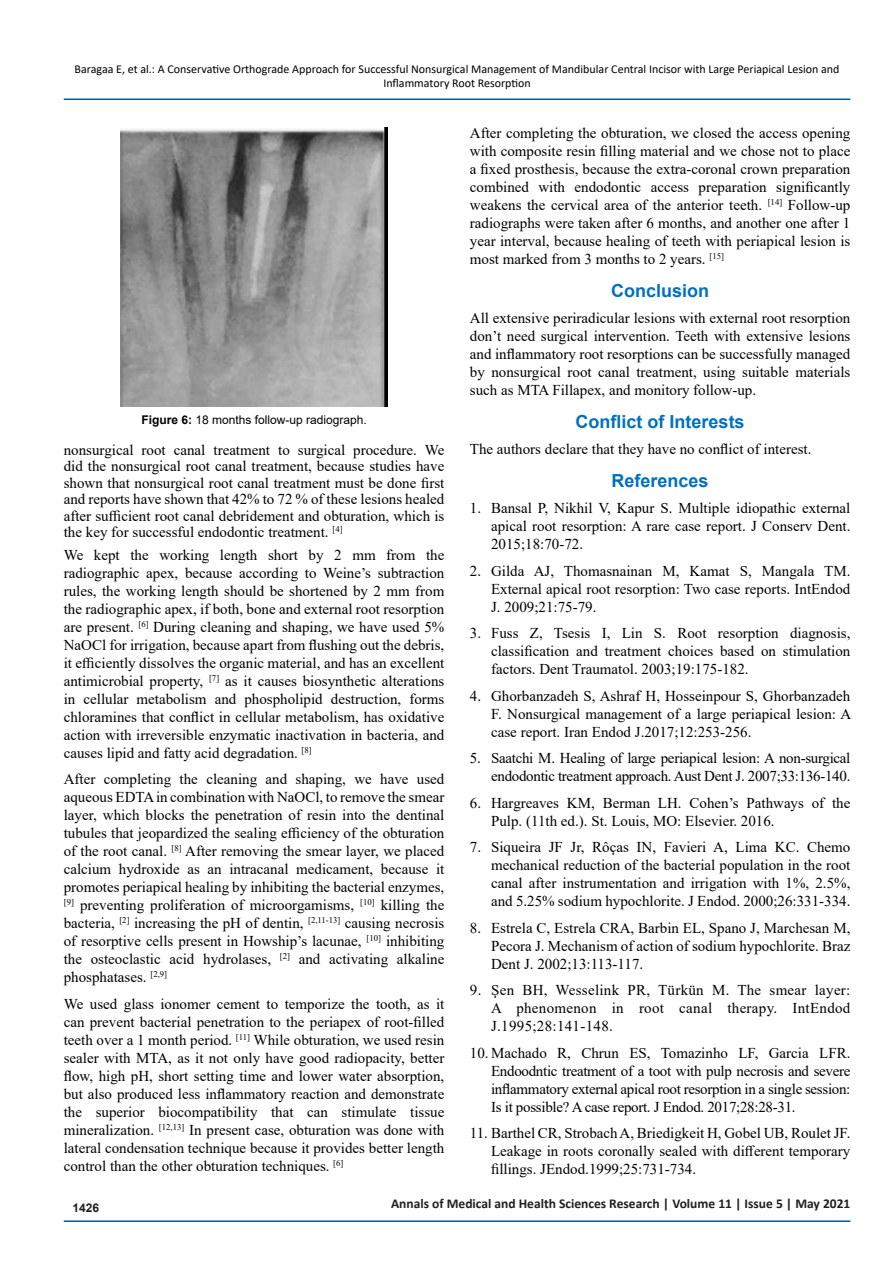
<style>
.page{position:relative;width:893px;height:1263px;background:#fff}
.page>*{position:absolute;margin:0;border:0;box-sizing:border-box;transform-origin:0 0}
.t1{font:700 18px "Arial";color:#0070c0}
.t2{font:15px/18px "Times New Roman";color:#000;text-align:justify}
.t3{font:15px/18px "Times New Roman";letter-spacing:-.02em;color:#000;text-align:right}
.t4{font:700 13.5px "Calibri";color:#231f20}
.t5{font:12px/14.4px "Calibri";color:#000;text-align:center}
.t6{font:12px "Arial";color:#000}
.t7{font:700 12px "Arial";color:#231f20}
.s1{font-weight:700}
</style>
<div class="page">
<hr style="left:64px;top:1220px;width:786px;height:2px;background:#005a96">
<hr style="left:64px;top:99px;width:786px;height:1px;background:#005a96">
<img style="left:121px;top:128px;width:266px;height:279px">
<p class="t5" style="left:75px;top:61px;width:766px">Baragaa E, et al.: A Conservative Orthograde Approach for Successful Nonsurgical Management of Mandibular Central Incisor with Large Periapical Lesion and<br>Inflammatory Root Resorption</p>
<p class="t6" style="left:141px;top:411px;width:227px"><span class="s1">Figure 6:</span> 18 months follow-up radiograph.</p>
<p class="t2" style="left:64px;top:441px;width:382px;line-height:16.5px">nonsurgical root canal treatment to surgical procedure. We did the nonsurgical root canal treatment, because studies have shown that nonsurgical root canal treatment must be done first and reports have shown that 42% to 72 % of these lesions healed after sufficient root canal debridement and obturation, which is the key for successful endodontic treatment. <sup>[4]</sup></p>
<p class="t2" style="left:64px;top:545px;width:382px">We kept the working length short by 2 mm from the radiographic apex, because according to Weine’s subtraction rules, the working length should be shortened by 2 mm from the radiographic apex, if both, bone and external root resorption are present. <sup>[6]</sup> During cleaning and shaping, we have used 5% NaOCl for irrigation, because apart from flushing out the debris, it efficiently dissolves the organic material, and has an excellent antimicrobial property, <sup>[7]</sup> as it causes biosynthetic alterations in cellular metabolism and phospholipid destruction, forms chloramines that conflict in cellular metabolism, has oxidative action with irreversible enzymatic inactivation in bacteria, and causes lipid and fatty acid degradation. <sup>[8]</sup></p>
<p class="t2" style="left:64px;top:770px;width:382px">After completing the cleaning and shaping, we have used aqueous EDTA in combination with NaOCl, to remove the smear layer, which blocks the penetration of resin into the dentinal tubules that jeopardized the sealing efficiency of the obturation of the root canal. <sup>[8]</sup> After removing the smear layer, we placed calcium hydroxide as an intracanal medicament, because it promotes periapical healing by inhibiting the bacterial enzymes, <sup>[9]</sup> preventing proliferation of microorgamisms, <sup>[10]</sup> killing the bacteria, <sup>[2]</sup> increasing the pH of dentin, <sup>[2,11-13]</sup> causing necrosis of resorptive cells present in Howship’s lacunae, <sup>[10]</sup> inhibiting the osteoclastic acid hydrolases, <sup>[2]</sup> and activating alkaline phosphatases. <sup>[2,9]</sup></p>
<p class="t2" style="left:64px;top:994px;width:382px">We used glass ionomer cement to temporize the tooth, as it can prevent bacterial penetration to the periapex of root-filled teeth over a 1 month period. <sup>[11]</sup> While obturation, we used resin sealer with MTA, as it not only have good radiopacity, better flow, high pH, short setting time and lower water absorption, but also produced less inflammatory reaction and demonstrate the superior biocompatibility that can stimulate tissue mineralization. <sup>[12,13]</sup> In present case, obturation was done with lateral condensation technique because it provides better length control than the other obturation techniques. <sup>[6]</sup></p>
<p class="t2" style="left:470px;top:123px;width:382px">After completing the obturation, we closed the access opening with composite resin filling material and we chose not to place a fixed prosthesis, because the extra-coronal crown preparation combined with endodontic access preparation significantly weakens the cervical area of the anterior teeth. <sup>[14]</sup> Follow-up radiographs were taken after 6 months, and another one after 1 year interval, because healing of teeth with periapical lesion is most marked from 3 months to 2 years. <sup>[15]</sup></p>
<p class="t1" style="left:611px;top:277px;width:100px">Conclusion</p>
<p class="t2" style="left:470px;top:308px;width:382px">All extensive periradicular lesions with external root resorption don’t need surgical intervention. Teeth with extensive lesions and inflammatory root resorptions can be successfully managed by nonsurgical root canal treatment, using suitable materials such as MTA Fillapex, and monitory follow-up.</p>
<p class="t1" style="left:576px;top:408px;width:171px">Conflict of Interests</p>
<p class="t2" style="left:470px;top:439px;width:343px">The authors declare that they have no conflict of interest.</p>
<p class="t1" style="left:612px;top:467px;width:99px">References</p>
<p class="t2" style="left:491px;top:499px;width:361px;text-indent:-21px">1. Bansal P, Nikhil V, Kapur S. Multiple idiopathic external apical root resorption: A rare case report. J Conserv Dent.<br>2015;18:70-72.</p>
<p class="t2" style="left:491px;top:561px;width:361px;text-indent:-21px">2. Gilda AJ, Thomasnainan M, Kamat S, Mangala TM.<br>External apical root resorption: Two case reports. IntEndod J. 2009;21:75-79.</p>
<p class="t2" style="left:491px;top:624px;width:361px;text-indent:-21px">3. Fuss Z, Tsesis I, Lin S. Root resorption diagnosis, classification and treatment choices based on stimulation factors. Dent Traumatol. 2003;19:175-182.</p>
<p class="t2" style="left:491px;top:686px;width:362px;text-indent:-21px">4. Ghorbanzadeh S, Ashraf H, Hosseinpour S, Ghorbanzadeh F. Nonsurgical management of a large periapical lesion: A case report. Iran Endod J.2017;12:253-256.</p>
<p class="t3" style="left:470px;top:749px;width:382px">5. Saatchi M. Healing of large periapical lesion: A non‐surgical endodontic treatment approach. Aust Dent J. 2007;33:136-140.</p>
<p class="t2" style="left:491px;top:793px;width:361px;text-indent:-21px">6. Hargreaves KM, Berman LH. Cohen’s Pathways of the<br>Pulp. (11th ed.). St. Louis, MO: Elsevier. 2016.</p>
<p class="t2" style="left:491px;top:838px;width:361px;text-indent:-21px">7. Siqueira JF Jr, Rôças IN, Favieri A, Lima KC. Chemo mechanical reduction of the bacterial population in the root canal after instrumentation and irrigation with 1%, 2.5%, and 5.25% sodium hypochlorite. J Endod. 2000;26:331-334.</p>
<p class="t2" style="left:491px;top:918px;width:361px;text-indent:-21px">8. Estrela C, Estrela CRA, Barbin EL, Spano J, Marchesan M, Pecora J. Mechanism of action of sodium hypochlorite. Braz Dent J. 2002;13:113-117.</p>
<p class="t2" style="left:491px;top:981px;width:361px;text-indent:-21px">9. Şen BH, Wesselink PR, Türkün M. The smear layer:<br>A phenomenon in root canal therapy. IntEndod J.1995;28:141-148.</p>
<p class="t2" style="left:491px;top:1043px;width:361px;text-indent:-21px">10. Machado R, Chrun ES, Tomazinho LF, Garcia LFR.<br>Endoodntic treatment of a toot with pulp necrosis and severe inflammatory external apical root resorption in a single session:<br>Is it possible? A case report. J Endod. 2017;28:28-31.</p>
<p class="t2" style="left:491px;top:1124px;width:361px;text-indent:-21px">11. Barthel CR, Strobach A, Briedigkeit H, Gobel UB, Roulet JF.<br>Leakage in roots coronally sealed with different temporary fillings. JEndod.1999;25:731-734.</p>
<p class="t7" style="left:72px;top:1199px;width:28px">1426</p>
<p class="t4" style="left:391px;top:1194px;width:461px">Annals of Medical and Health Sciences Research | Volume 11 | Issue 5 | May 2021</p>
</div>
